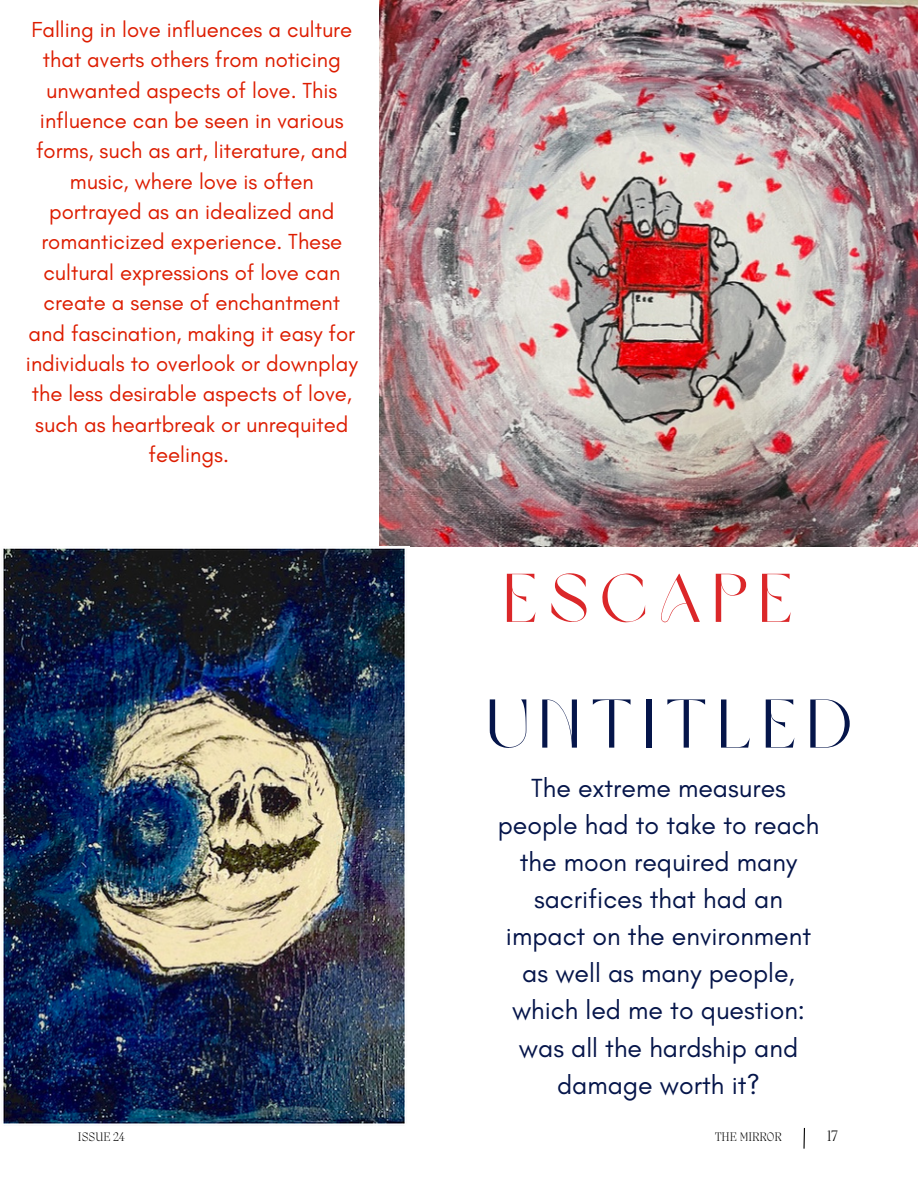
<style>
.page{position:relative;width:918px;height:1188px;background:#fff}
.page>*{position:absolute;margin:0;border:0;box-sizing:border-box;transform-origin:0 0}
.t1{font:68.1px "Brown Sugar";letter-spacing:.165em;color:#05154a}
.t2{font:68.1px "Brown Sugar";letter-spacing:.165em;color:#db2729}
.t3{font:26.7px/37.2px "Glacial Indifference";color:#05154a;text-align:center}
.t4{font:22.2px/30.3px "Glacial Indifference";color:#dd1d00;text-align:center}
.t5{font:200 15.45px "Migra";color:#000}
.t6{font:200 12.75px "Migra";color:#000}
</style>
<div class="page">
<hr style="left:803px;top:1128px;width:2px;height:21px;background:#000">
<img style="left:380px;top:0;width:538px;height:547px">
<img style="left:3px;top:548px;width:402px;height:576px">
<p class="t4" style="left:26px;top:14px;width:333px">Falling in love influences a culture that averts others from noticing unwanted aspects of love. This influence can be seen in various forms, such as art, literature, and music, where love is often portrayed as an idealized and romanticized experience. These cultural expressions of love can create a sense of enchantment and fascination, making it easy for individuals to overlook or downplay the less desirable aspects of love, such as heartbreak or unrequited feelings.</p>
<p class="t2" style="left:504px;top:571px;width:290px">ESCAPE</p>
<p class="t1" style="left:487px;top:697px;width:366px">UNTITLED</p>
<p class="t3" style="left:498px;top:769px;width:323px">The extreme measures people had to take to reach the moon required many sacrifices that had an impact on the environment as well as many people, which led me to question: was all the hardship and damage worth it?</p>
<p class="t6" style="left:78px;top:1131px;width:48px">ISSUE 24</p>
<p class="t6" style="left:715px;top:1131px;width:68px">THE MIRROR</p>
<p class="t5" style="left:827px;top:1129px;width:12px">17</p>
</div>
